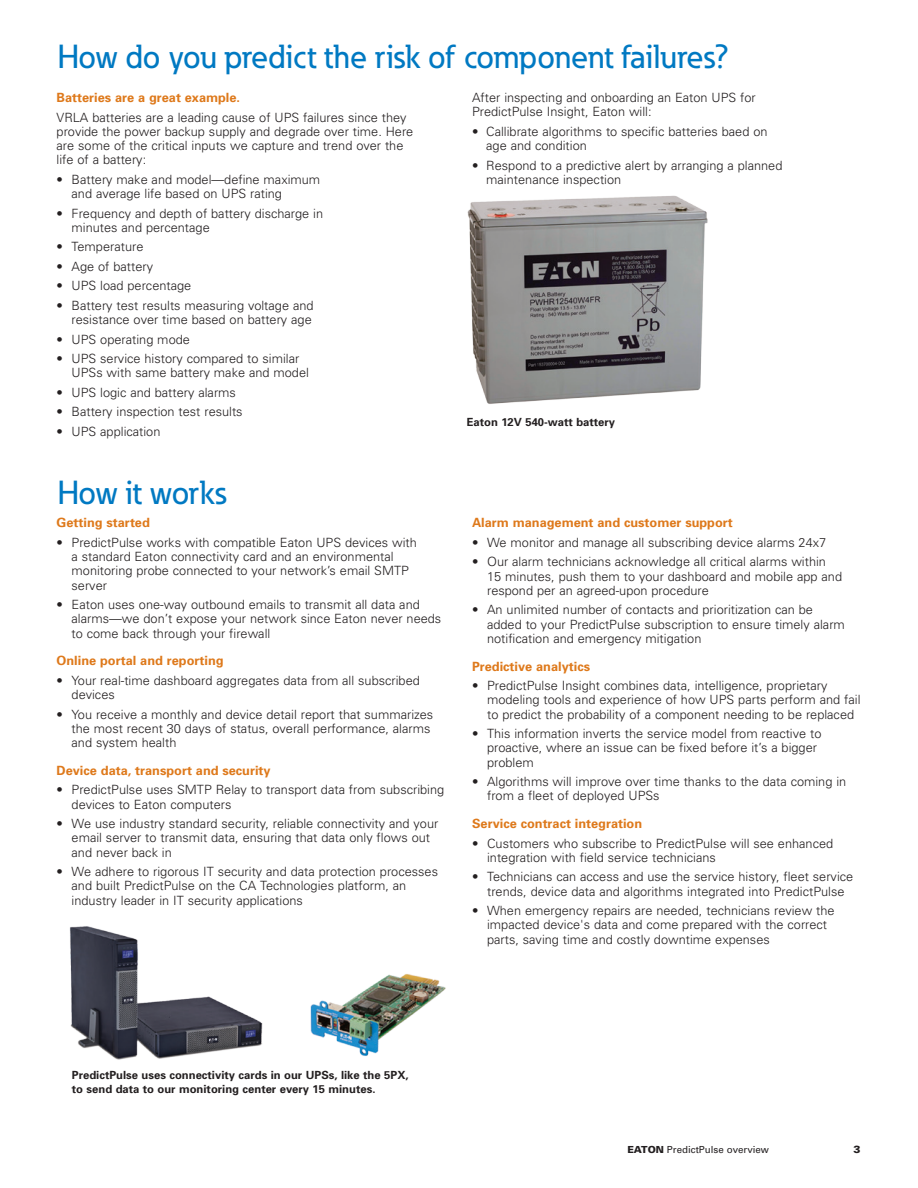
<style>
.page{position:relative;width:918px;height:1188px;background:#fff}
.page>*{position:absolute;margin:0;border:0;box-sizing:border-box;transform-origin:0 0}
.t1{font:500 33px "Eaton";color:#0079c2}
.t2{font:300 12.75px/14.2px "Univers";color:#231f20}
.t3{font:700 12.75px "Univers";color:#de791b}
.t4{font:700 11.25px/13.8px "Univers";color:#231f20}
.t5{font:900 10.5px "Univers";color:#231f20}
.t6{font:9.75px "Univers";color:#231f20}
.s1{font-weight:700;color:#de791b}
.s2{font-weight:900}
</style>
<div class="page">
<img style="left:467px;top:195px;width:241px;height:209px">
<img style="left:70px;top:926px;width:376px;height:134px">
<p class="t1" style="left:57px;top:36px;width:673px">How do you predict the risk of component failures?</p>
<p class="t2" style="left:57px;top:88px;width:352px;line-height:19.5px"><span class="s1">Batteries are a great example.<br></span>VRLA batteries are a leading cause of UPS failures since they</p>
<p class="t2" style="left:57px;top:124px;width:358px">provide the power backup supply and degrade over time. Here are some of the critical inputs we capture and trend over the life of a battery:</p>
<p class="t2" style="left:72px;top:172px;width:250px;text-indent:-15px">• Battery make and model—define maximum and average life based on UPS rating</p>
<p class="t2" style="left:72px;top:206px;width:253px;text-indent:-15px">• Frequency and depth of battery discharge in minutes and percentage</p>
<p class="t2" style="left:57px;top:240px;width:88px">• Temperature</p>
<p class="t2" style="left:57px;top:259px;width:98px">• Age of battery</p>
<p class="t2" style="left:57px;top:279px;width:136px">• UPS load percentage</p>
<p class="t2" style="left:57px;top:298px;width:258px;text-align:right">• Battery test results measuring voltage and resistance over time based on battery age</p>
<p class="t2" style="left:57px;top:332px;width:135px">• UPS operating mode</p>
<p class="t2" style="left:72px;top:351px;width:239px;text-indent:-15px">• UPS service history compared to similar<br>UPSs with same battery make and model</p>
<p class="t2" style="left:57px;top:385px;width:181px">• UPS logic and battery alarms</p>
<p class="t2" style="left:57px;top:405px;width:188px">• Battery inspection test results</p>
<p class="t2" style="left:57px;top:424px;width:105px">• UPS application</p>
<p class="t1" style="left:57px;top:472px;width:170px">How it works</p>
<p class="t3" style="left:57px;top:515px;width:95px">Getting started</p>
<p class="t2" style="left:72px;top:535px;width:347px;text-indent:-15px">• PredictPulse works with compatible Eaton UPS devices with a standard Eaton connectivity card and an environmental monitoring probe connected to your network’s email SMTP server</p>
<p class="t2" style="left:72px;top:597px;width:371px;text-indent:-15px">• Eaton uses one-way outbound emails to transmit all data and alarms—we don’t expose your network since Eaton never needs to come back through your firewall</p>
<p class="t3" style="left:57px;top:653px;width:168px">Online portal and reporting</p>
<p class="t2" style="left:72px;top:673px;width:350px;text-indent:-15px">• Your real-time dashboard aggregates data from all subscribed devices</p>
<p class="t2" style="left:72px;top:707px;width:363px;text-indent:-15px">• You receive a monthly and device detail report that summarizes the most recent 30 days of status, overall performance, alarms and system health</p>
<p class="t3" style="left:57px;top:763px;width:216px">Device data, transport and security</p>
<p class="t2" style="left:72px;top:783px;width:374px;text-indent:-15px">• PredictPulse uses SMTP Relay to transport data from subscribing devices to Eaton computers</p>
<p class="t2" style="left:72px;top:816px;width:368px;text-indent:-15px">• We use industry standard security, reliable connectivity and your email server to transmit data, ensuring that data only flows out and never back in</p>
<p class="t2" style="left:72px;top:864px;width:368px;text-indent:-15px">• We adhere to rigorous IT security and data protection processes and built PredictPulse on the CA Technologies platform, an industry leader in IT security applications</p>
<p class="t2" style="left:472px;top:90px;width:285px">After inspecting and onboarding an Eaton UPS for<br>PredictPulse Insight, Eaton will:</p>
<p class="t2" style="left:486px;top:124px;width:283px;text-indent:-14px">• Callibrate algorithms to specific batteries baed on age and condition</p>
<p class="t2" style="left:486px;top:158px;width:298px;text-indent:-14px">• Respond to a predictive alert by arranging a planned maintenance inspection</p>
<p class="t4" style="left:467px;top:415px;width:150px">Eaton 12V 540-watt battery</p>
<p class="t3" style="left:472px;top:515px;width:262px">Alarm management and customer support</p>
<p class="t2" style="left:472px;top:535px;width:356px">• We monitor and manage all subscribing device alarms 24x7</p>
<p class="t2" style="left:487px;top:555px;width:357px;text-indent:-15px">• Our alarm technicians acknowledge all critical alarms within<br>15 minutes, push them to your dashboard and mobile app and respond per an agreed-upon procedure</p>
<p class="t2" style="left:487px;top:603px;width:359px;text-indent:-15px">• An unlimited number of contacts and prioritization can be added to your PredictPulse subscription to ensure timely alarm notification and emergency mitigation</p>
<p class="t3" style="left:472px;top:658px;width:119px">Predictive analytics</p>
<p class="t2" style="left:487px;top:678px;width:375px;text-indent:-15px">• PredictPulse Insight combines data, intelligence, proprietary modeling tools and experience of how UPS parts perform and fail to predict the probability of a component needing to be replaced</p>
<p class="t2" style="left:487px;top:726px;width:336px;text-indent:-15px">• This information inverts the service model from reactive to proactive, where an issue can be fixed before it’s a bigger problem</p>
<p class="t2" style="left:487px;top:774px;width:361px;text-indent:-15px">• Algorithms will improve over time thanks to the data coming in from a fleet of deployed UPSs</p>
<p class="t3" style="left:472px;top:816px;width:172px">Service contract integration</p>
<p class="t2" style="left:487px;top:836px;width:348px;text-indent:-15px">• Customers who subscribe to PredictPulse will see enhanced integration with field service technicians</p>
<p class="t2" style="left:472px;top:870px;width:383px;text-align:center">• Technicians can access and use the service history, fleet service trends, device data and algorithms integrated into PredictPulse</p>
<p class="t2" style="left:487px;top:903px;width:349px;text-indent:-15px">• When emergency repairs are needed, technicians review the impacted device's data and come prepared with the correct parts, saving time and costly downtime expenses</p>
<p class="t4" style="left:72px;top:1068px;width:338px">PredictPulse uses connectivity cards in our UPSs, like the 5PX, to send data to our monitoring center every 15 minutes.</p>
<p class="t6" style="left:627px;top:1144px;width:143px"><span class="s2">EATON</span> PredictPulse overview</p>
<p class="t5" style="left:854px;top:1143px;width:9px">3</p>
</div>
